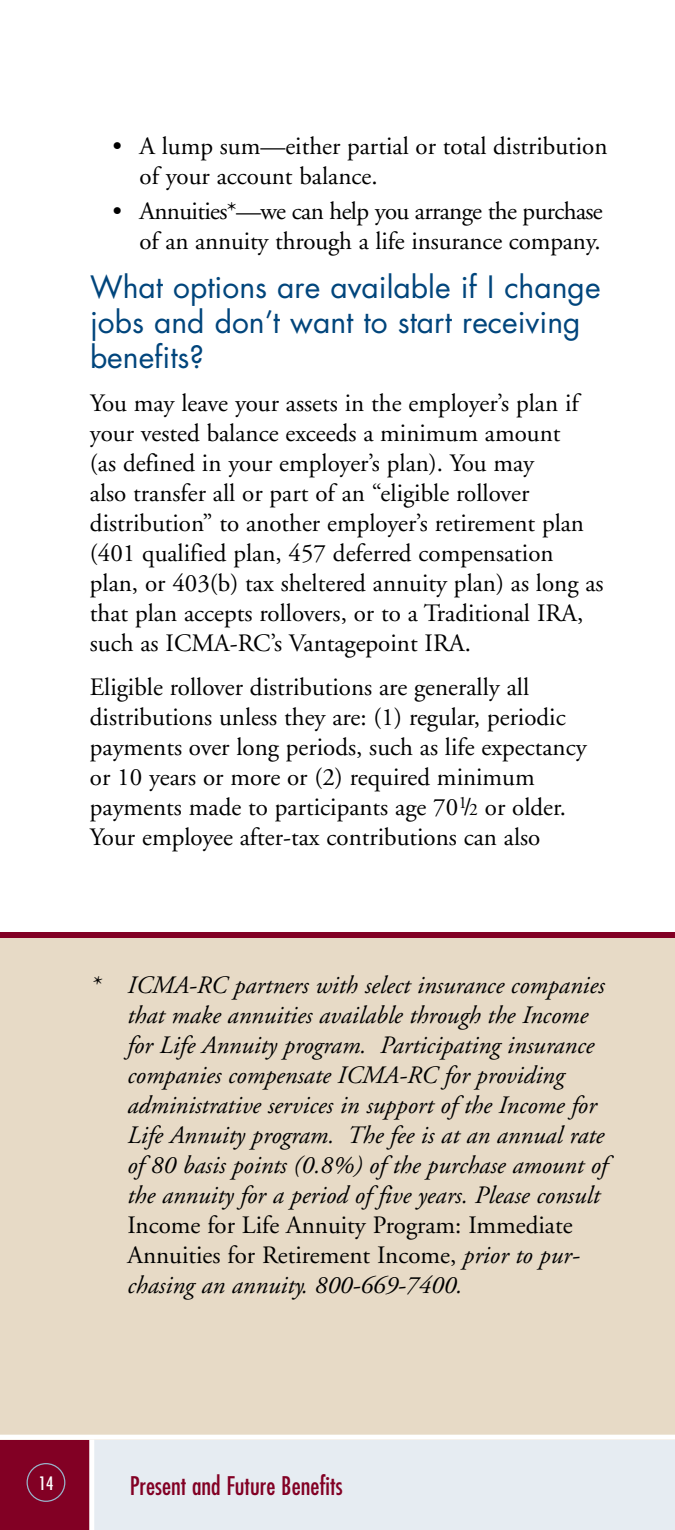
<style>
.page{position:relative;width:675px;height:1530px;background:#fff}
.page>*{position:absolute;margin:0;border:0;box-sizing:border-box;transform-origin:0 0}
.t1{font:30px/35px "Futura";color:#00457c}
.t2{font:25px/30px "Adobe Garamond";color:#000}
.t3{font:italic 25px/30px "Adobe Garamond";color:#000}
.t4{font:25px/30px "Adobe Garamond";letter-spacing:-.02em;color:#000;text-align:right}
.t5{font:condensed 25px "Futura";color:#820024}
.t6{font:condensed 18px "Futura";color:#fff}
.s1{font-size:17.5px}
.s2{font-style:italic}
</style>
<div class="page">
<div style="left:0;top:934px;width:675px;height:557px;background:#e7dac6"></div>
<div style="left:0;top:932px;width:675px;height:5px;background:#820024"></div>
<div style="left:90px;top:1440px;width:585px;height:90px;background:#e6ecf2"></div>
<div style="left:0;top:1440px;width:90px;height:90px;background:#820024"></div>
<div style="left:27px;top:1463px;width:38px;height:39px;border:1px solid #99b5cb;border-radius:50%"></div>
<div style="left:89px;top:1440px;width:5px;height:90px;background:#fff"></div>
<div style="left:0;top:1435px;width:675px;height:5px;background:#fff"></div>
<p class="t2" style="left:140px;top:131px;width:470px;text-indent:-27px">• A lump sum—either partial or total distribution of your account balance.</p>
<p class="t4" style="left:112px;top:197px;width:492px">• Annuities*—we can help you arrange the purchase of an annuity through a life insurance company.</p>
<p class="t1" style="left:90px;top:269px;width:512px">What options are available if I change jobs and don’t want to start receiving benefits?</p>
<p class="t2" style="left:90px;top:389px;width:515px">You may leave your assets in the employer’s plan if your vested balance exceeds a minimum amount<br>(as defined in your employer’s plan). You may<br>also transfer all or part of an “eligible rollover distribution” to another employer’s retirement plan (401 qualified plan, 457 deferred compensation plan, or 403(b) tax sheltered annuity plan) as long as that plan accepts rollovers, or to a Traditional IRA, such as ICMA-RC’s Vantagepoint IRA.</p>
<p class="t2" style="left:90px;top:672px;width:498px">Eligible rollover distributions are generally all distributions unless they are: (1) regular, periodic payments over long periods, such as life expectancy or 10 years or more or (2) required minimum payments made to participants age 70<sup>1</sup>/<span class="s1">2</span> or older.<br>Your employee after-tax contributions can also</p>
<p class="t3" style="left:128px;top:971px;width:481px;text-indent:-38px">* ICMA-RC partners with select insurance companies that make annuities available through the Income for Life Annuity program. Participating insurance companies compensate ICMA-RC for providing administrative services in support of the Income for Life Annuity program. The fee is at an annual rate of 80 basis points (0.8%) of the purchase amount of the annuity for a period of five years. Please consult</p>
<p class="t2" style="left:127px;top:1211px;width:454px">Income for Life Annuity Program: Immediate<br>Annuities for Retirement Income, <span class="s2">prior to pur&shy;chasing an annuity. 800-669-7400.</span></p>
<p class="t6" style="left:39px;top:1472px;width:16px">14</p>
<p class="t5" style="left:130px;top:1470px;width:214px">Present and Future Benefits</p>
</div>
